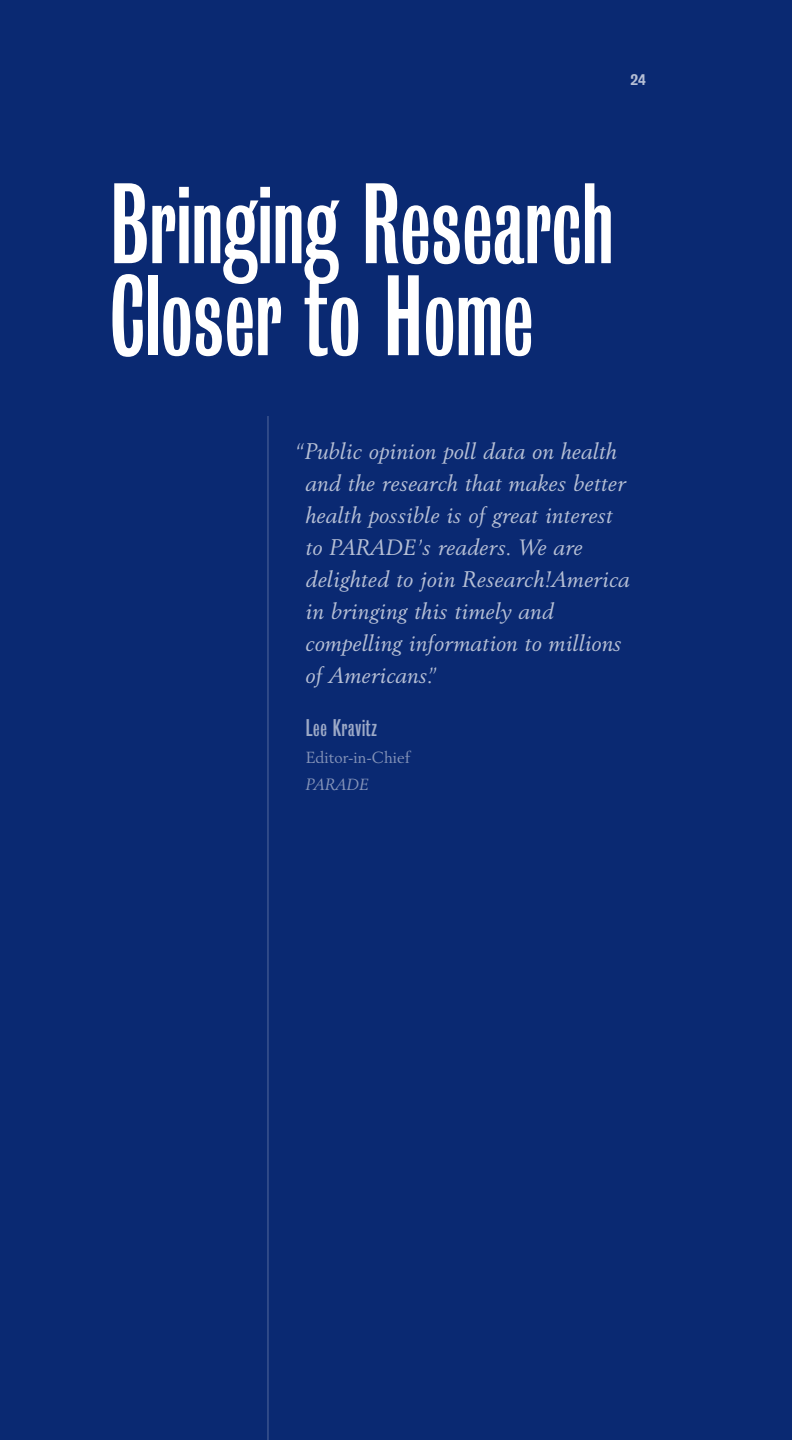
<style>
.page{position:relative;width:792px;height:1440px;background:#0a2972}
.page>*{position:absolute;margin:0;border:0;box-sizing:border-box;transform-origin:0 0}
.t1{font:104px/92px "Bureau Grot One Three";letter-spacing:.005em;color:#fff}
.t2{font:italic 22px/32px "Revival 565 BT";color:#b6bfd5}
.t3{font:22px "Bureau Grot One Three";letter-spacing:.035em;color:#9daac7}
.t4{font:16px "Revival 565 BT";color:#8594b9}
.t5{font:italic 16px "Revival 565 BT";color:#8594b9}
.t6{font:14px "Bureau Grotesque Five Five";color:#b6bfd5}
</style>
<div class="page">
<hr style="left:267px;top:416px;width:1px;height:1024px;background:#54699d">
<p class="t6" style="left:631px;top:72px;width:17px">24</p>
<h1 class="t1" style="left:110px;top:192px;width:505px">Bringing Research<br>Closer to Home</h1>
<p class="t2" style="left:306px;top:438px;width:326px;text-indent:-11px">“Public opinion poll data on health and the research that makes better health possible is of great interest to PARADE’s readers. We are delighted to join Research!America in bringing this timely and compelling information to millions of Americans.”</p>
<p class="t3" style="left:306px;top:720px;width:73px">Lee Kravitz</p>
<p class="t4" style="left:306px;top:752px;width:106px">Editor-in-Chief</p>
<p class="t5" style="left:306px;top:779px;width:65px">PARADE</p>
</div>
